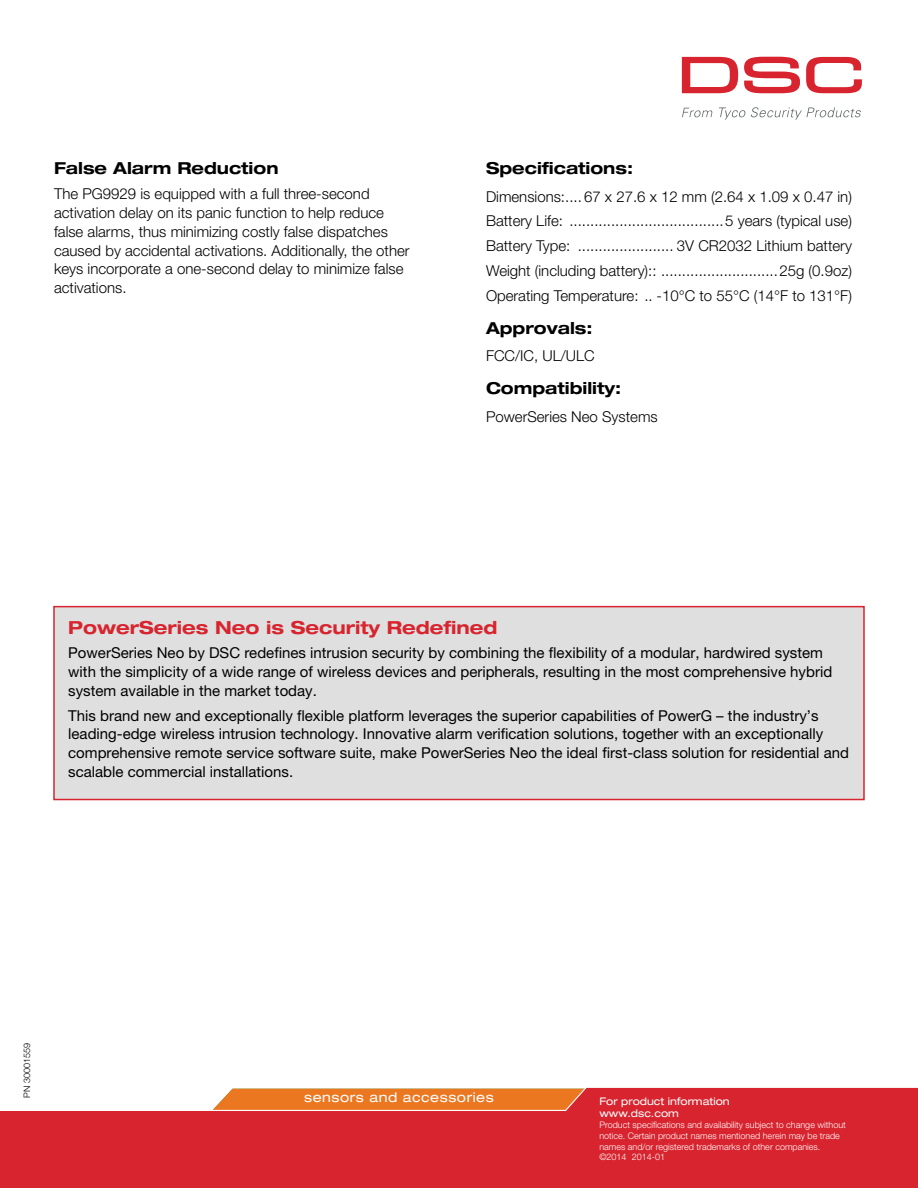
<style>
.page{position:relative;width:918px;height:1188px;background:#fff}
.page>*{position:absolute;margin:0;border:0;box-sizing:border-box;transform-origin:0 0}
.t1{font:700 expanded 18px "Helvetica Neue LT Pro";color:#d7242f}
.t2{font:700 expanded 16.5px "Helvetica Neue LT Std";color:#000}
.t3{font:15px/18.8px "Helvetica Neue LT Pro";color:#000}
.t4{font:300 15px/18.8px "Helvetica Neue LT Pro";color:#000}
.t5{font:expanded 13.5px "Helvetica Neue LT Std";letter-spacing:.04em;color:#fff}
.t6{font:300 expanded 13.5px "Helvetica Neue LT Std";letter-spacing:.04em;color:#fff}
.t7{font:expanded 10.5px/12.6px "Helvetica Neue LT Std";color:#fff}
.t8{font:300 9px/10.8px "Helvetica Neue LT Pro";color:#fff}
.t9{font:300 9px "Helvetica Neue LT Pro";color:#000}
</style>
<div class="page">
<svg style="left:0;top:1087px;width:918px;height:101px;background:#db3a3c"></svg>
<svg style="left:682px;top:57px;width:56px;height:36px"></svg>
<svg style="left:744px;top:57px;width:56px;height:36px"></svg>
<svg style="left:806px;top:57px;width:56px;height:36px"></svg>
<svg style="left:682px;top:108px;width:31px;height:9px"></svg>
<svg style="left:719px;top:107px;width:142px;height:13px"></svg>
<div style="left:54px;top:607px;width:810px;height:193px;background:#dfdfdf"></div>
<div style="left:53px;top:606px;width:812px;height:194px;border:2px solid #d7242f"></div>
<p class="t2" style="left:54px;top:158px;width:226px">False Alarm Reduction</p>
<p class="t4" style="left:54px;top:184px;width:357px">The PG9929 is equipped with a full three-second activation delay on its panic function to help reduce false alarms, thus minimizing costly false dispatches caused by accidental activations. Additionally, the other keys incorporate a one-second delay to minimize false activations.</p>
<p class="t2" style="left:486px;top:158px;width:149px">Specifications:</p>
<p class="t4" style="left:486px;top:184px;width:368px;line-height:24.8px;text-align:justify">Dimensions:.... 67 x 27.6 x 12 mm (2.64 x 1.09 x 0.47 in)<br>Battery Life: .....................................5 years (typical use)<br>Battery Type: ....................... 3V CR2032 Lithium battery Weight (including battery):: ............................25g (0.9oz)<br>Operating Temperature: .. -10°C to 55°C (14°F to 131°F)</p>
<p class="t2" style="left:486px;top:317px;width:108px">Approvals:</p>
<p class="t4" style="left:486px;top:346px;width:110px">FCC/IC, UL/ULC</p>
<p class="t2" style="left:486px;top:378px;width:137px">Compatibility:</p>
<p class="t4" style="left:486px;top:407px;width:173px">PowerSeries Neo Systems</p>
<p class="t1" style="left:68px;top:616px;width:431px">PowerSeries Neo is Security Redefined</p>
<p class="t3" style="left:68px;top:644px;width:765px">PowerSeries Neo by DSC redefines intrusion security by combining the flexibility of a modular, hardwired system with the simplicity of a wide range of wireless devices and peripherals, resulting in the most comprehensive hybrid system available in the market today.</p>
<p class="t3" style="left:68px;top:706px;width:782px">This brand new and exceptionally flexible platform leverages the superior capabilities of PowerG – the industry’s leading-edge wireless intrusion technology. Innovative alarm verification solutions, together with an exceptionally comprehensive remote service software suite, make PowerSeries Neo the ideal first-class solution for residential and scalable commercial installations.</p>
<p class="t9" style="left:22px;top:1098px;width:56px;rotate:-90deg">PN 30001559</p>
<p class="t5" style="left:304px;top:1089px;width:191px">sensors and accessories</p>
<p class="t6" style="left:339px;top:1089px;width:121px">communications</p>
<p class="t7" style="left:599px;top:1094px;width:132px">For product information www.dsc.com</p>
<p class="t8" style="left:599px;top:1119px;width:248px">Product specifications and availability subject to change without notice. Certain product names mentioned herein may be trade names and/or registered trademarks of other companies. ©2014 2014-01</p>
</div>
